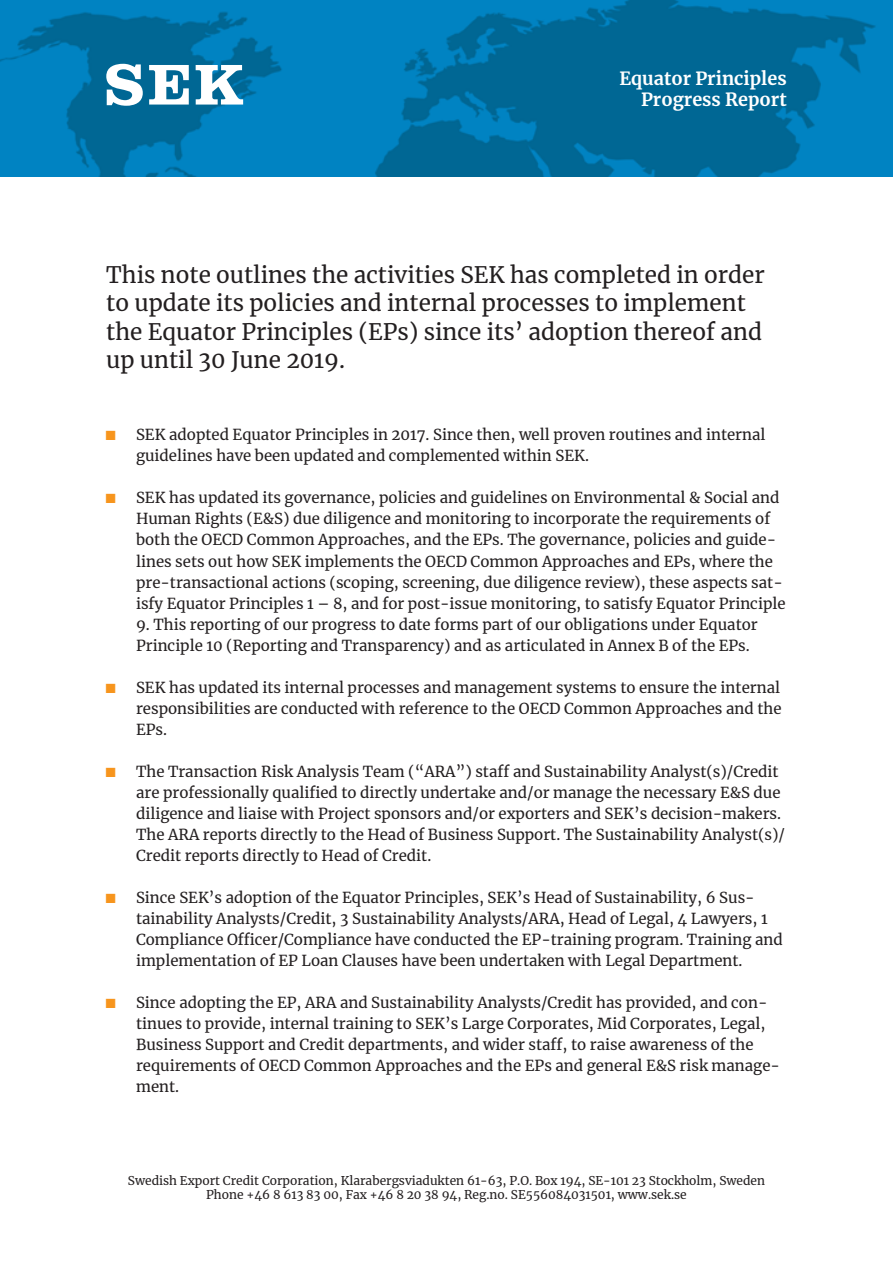
<style>
.page{position:relative;width:893px;height:1263px;background:#fff}
.page>*{position:absolute;margin:0;border:0;box-sizing:border-box;transform-origin:0 0}
.t1{font:22.5px/28.5px "Merriweather";color:#231f20}
.t2{font:700 18px/21.6px "Merriweather";color:#fff;text-align:right}
.t3{font:15px/21px "Merriweather";color:#231f20}
.t4{font:12px/14.4px "Merriweather";color:#231f20;text-align:center}
.s1{font-size:16.5px;color:#f7951d}
</style>
<div class="page">
<img style="left:0;top:0;width:893px;height:176px">
<svg style="left:106px;top:64px;width:37px;height:42px"></svg>
<svg style="left:149px;top:65px;width:40px;height:40px"></svg>
<svg style="left:196px;top:65px;width:47px;height:40px"></svg>
<p class="t2" style="left:619px;top:67px;width:169px">Equator Principles<br>Progress Report</p>
<p class="t1" style="left:106px;top:260px;width:660px">This note outlines the activities SEK has completed in order to update its policies and internal processes to implement the Equator Principles (EPs) since its’ adoption thereof and up until 30 June 2019.</p>
<p class="t3" style="left:136px;top:424px;width:631px;text-indent:-30px"><span class="s1">◼</span> SEK adopted Equator Principles in 2017. Since then, well proven routines and internal guidelines have been updated and complemented within SEK.</p>
<p class="t3" style="left:136px;top:487px;width:651px;text-indent:-30px"><span class="s1">◼</span> SEK has updated its governance, policies and guidelines on Environmental &amp; Social and Human Rights (E&amp;S) due diligence and monitoring to incorporate the requirements of both the OECD Common Approaches, and the EPs. The governance, policies and guide&shy;lines sets out how SEK implements the OECD Common Approaches and EPs, where the pre-transactional actions (scoping, screening, due diligence review), these aspects sat&shy;isfy Equator Principles 1 – 8, and for post-issue monitoring, to satisfy Equator Principle</p>
<p class="t3" style="left:136px;top:613px;width:623px">9. This reporting of our progress to date forms part of our obligations under Equator<br>Principle 10 (Reporting and Transparency) and as articulated in Annex B of the EPs.</p>
<p class="t3" style="left:136px;top:676px;width:647px;text-align:justify;text-indent:-30px"><span class="s1">◼</span> SEK has updated its internal processes and management systems to ensure the internal responsibilities are conducted with reference to the OECD Common Approaches and the EPs.</p>
<p class="t3" style="left:136px;top:760px;width:650px;text-indent:-30px"><span class="s1">◼</span> The Transaction Risk Analysis Team (“ARA”) staff and Sustainability Analyst(s)/Credit are professionally qualified to directly undertake and/or manage the necessary E&amp;S due diligence and liaise with Project sponsors and/or exporters and SEK’s decision-makers.<br>The ARA reports directly to the Head of Business Support. The Sustainability Analyst(s)/ Credit reports directly to Head of Credit.</p>
<p class="t3" style="left:136px;top:886px;width:648px;text-indent:-30px"><span class="s1">◼</span> Since SEK’s adoption of the Equator Principles, SEK’s Head of Sustainability, 6 Sus&shy;tainability Analysts/Credit, 3 Sustainability Analysts/ARA, Head of Legal, 4 Lawyers, 1<br>Compliance Officer/Compliance have conducted the EP-training program. Training and implementation of EP Loan Clauses have been undertaken with Legal Department.</p>
<p class="t3" style="left:136px;top:991px;width:645px;text-indent:-30px"><span class="s1">◼</span> Since adopting the EP, ARA and Sustainability Analysts/Credit has provided, and con&shy;tinues to provide, internal training to SEK’s Large Corporates, Mid Corporates, Legal, Business Support and Credit departments, and wider staff, to raise awareness of the requirements of OECD Common Approaches and the EPs and general E&amp;S risk manage&shy;ment.</p>
<p class="t4" style="left:128px;top:1173px;width:639px">Swedish Export Credit Corporation, Klarabergsviadukten 61-63, P.O. Box 194, SE-101 23 Stockholm, Sweden<br>Phone +46 8 613 83 00, Fax +46 8 20 38 94, Reg.no. SE556084031501, www.sek.se</p>
</div>
